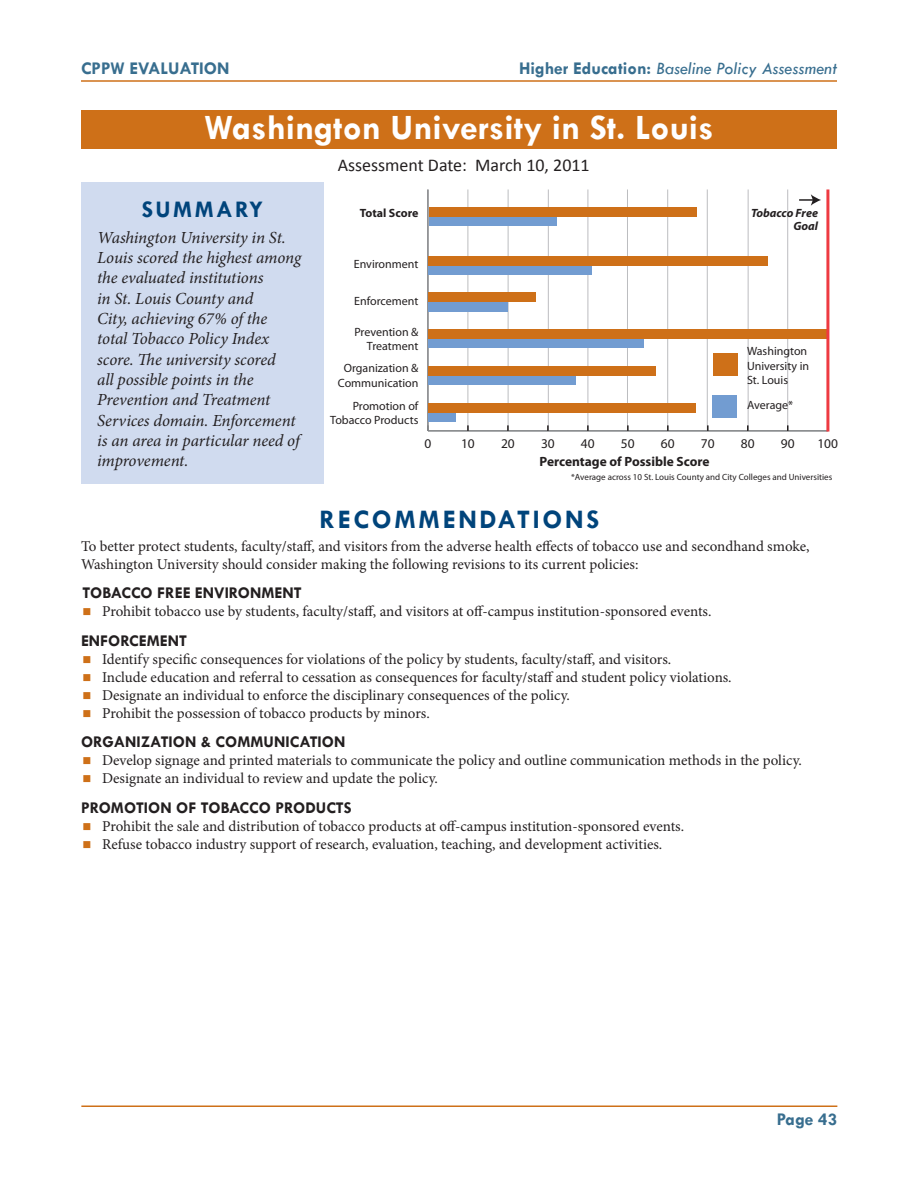
<style>
.page{position:relative;width:918px;height:1188px;background:#fff}
.page>*{position:absolute;margin:0;border:0;box-sizing:border-box;transform-origin:0 0}
.t1{font:700 36px "Tw Cen";color:#fff}
.t2{font:700 27px "Tw Cen";letter-spacing:.1em;color:#00447b}
.t3{font:700 24px "Tw Cen";letter-spacing:.1em;color:#00447b}
.t4{font:italic 18px "Tw Cen";color:#386e8f}
.t5{font:18px "Calibri";color:#231f20}
.t6{font:700 18px "Tw Cen";color:#386e8f}
.Summary_body{font:italic 16.95px/20.4px "Minion Pro";letter-spacing:-.01em;color:#231f20}
.t7{font:700 16.5px "Tw Cen";color:#231f20}
.Recommendations_item{font:15px "Minion Pro";color:#231f20}
.Recommendations_subh{font:15px/18px "Minion Pro";color:#231f20}
.t8{font:700 13.35px "Myriad Pro";color:#231f20}
.t9{font:13.35px "Myriad Pro";color:#231f20}
.t10{font:12px/14.4px "Myriad Pro";color:#231f20;text-align:right}
.t11{font:italic 700 12px/13.5px "Myriad Pro";color:#231f20;text-align:right}
.t12{font:700 12px "Myriad Pro";color:#231f20}
.t13{font:9px "Myriad Pro";color:#231f20}
.s1{font-weight:700;font-style:normal}
.s2{color:#ce7018}
</style>
<div class="page">
<hr style="left:81px;top:80px;width:756px;height:2px;background:#ce7018">
<hr style="left:81px;top:1106px;width:756px;height:1px;background:#ce7018">
<div style="left:81px;top:110px;width:756px;height:39px;background:#ce7018"></div>
<hr style="left:787px;top:189px;width:1px;height:241px;background:#bcbdc0">
<hr style="left:707px;top:189px;width:1px;height:241px;background:#bcbdc0">
<hr style="left:667px;top:189px;width:1px;height:241px;background:#bcbdc0">
<hr style="left:627px;top:189px;width:1px;height:241px;background:#bcbdc0">
<hr style="left:588px;top:189px;width:1px;height:241px;background:#bcbdc0">
<hr style="left:548px;top:189px;width:1px;height:241px;background:#bcbdc0">
<hr style="left:508px;top:189px;width:1px;height:241px;background:#bcbdc0">
<hr style="left:468px;top:189px;width:1px;height:241px;background:#bcbdc0">
<hr style="left:748px;top:189px;width:1px;height:241px;background:#bcbdc0">
<hr style="left:428px;top:430px;width:400px;height:2px;background:#808285">
<svg style="left:467px;top:425px;width:2px;height:6px"></svg>
<svg style="left:507px;top:425px;width:2px;height:6px"></svg>
<svg style="left:547px;top:425px;width:2px;height:6px"></svg>
<svg style="left:587px;top:425px;width:2px;height:6px"></svg>
<svg style="left:627px;top:425px;width:2px;height:6px"></svg>
<svg style="left:667px;top:425px;width:2px;height:6px"></svg>
<svg style="left:707px;top:425px;width:2px;height:6px"></svg>
<svg style="left:747px;top:425px;width:2px;height:6px"></svg>
<svg style="left:787px;top:425px;width:2px;height:6px"></svg>
<hr style="left:427px;top:189px;width:2px;height:242px;background:#808285">
<div style="left:712px;top:395px;width:25px;height:22px;background:#729cd1"></div>
<div style="left:428px;top:302px;width:80px;height:9px;background:#729cd1"></div>
<div style="left:429px;top:217px;width:128px;height:9px;background:#729cd1"></div>
<div style="left:428px;top:265px;width:164px;height:9px;background:#729cd1"></div>
<div style="left:428px;top:339px;width:216px;height:9px;background:#729cd1"></div>
<div style="left:428px;top:376px;width:148px;height:9px;background:#729cd1"></div>
<div style="left:428px;top:413px;width:28px;height:9px;background:#729cd1"></div>
<div style="left:713px;top:354px;width:24px;height:22px;background:#ce7018"></div>
<div style="left:429px;top:207px;width:268px;height:10px;background:#ce7018"></div>
<div style="left:428px;top:256px;width:340px;height:9px;background:#ce7018"></div>
<div style="left:428px;top:293px;width:108px;height:9px;background:#ce7018"></div>
<div style="left:428px;top:330px;width:400px;height:9px;background:#ce7018"></div>
<div style="left:428px;top:366px;width:228px;height:10px;background:#ce7018"></div>
<div style="left:428px;top:403px;width:268px;height:10px;background:#ce7018"></div>
<svg style="left:799px;top:194px;width:22px;height:12px"></svg>
<hr style="left:826px;top:189px;width:3px;height:243px;background:#ee3a41">
<div style="left:81px;top:182px;width:243px;height:302px;background:#d0dbef"></div>
<p class="t6" style="left:81px;top:57px;width:150px">CPPW EVALUATION</p>
<p class="t4" style="left:519px;top:57px;width:319px"><span class="s1">Higher Education:</span> Baseline Policy Assessment</p>
<p class="t1" style="left:205px;top:106px;width:511px">Washington University in St. Louis</p>
<p class="t3" style="left:142px;top:195px;width:123px">SUMMARY</p>
<p class="Summary_body" style="left:97px;top:227px;width:205px">Washington University in St.<br>Louis scored the highest among the evaluated institutions<br>in St. Louis County and<br>City, achieving 67% of the total Tobacco Policy Index score. The university scored<br>all possible points in the<br>Prevention and Treatment<br>Services domain. Enforcement is an area in particular need of improvement.</p>
<p class="t5" style="left:338px;top:154px;width:254px">Assessment Date: March 10, 2011</p>
<p class="t12" style="left:360px;top:205px;width:60px">Total Score</p>
<p class="t10" style="left:354px;top:257px;width:66px">Environment</p>
<p class="t10" style="left:354px;top:294px;width:66px">Enforcement</p>
<p class="t10" style="left:354px;top:324px;width:66px">Prevention &amp;<br>Treatment</p>
<p class="t10" style="left:338px;top:361px;width:82px;text-align:center">Organization &amp;<br>Communication</p>
<p class="t10" style="left:330px;top:398px;width:90px">Promotion of<br>Tobacco Products</p>
<p class="t11" style="left:751px;top:206px;width:69px">Tobacco Free<br>Goal</p>
<p class="t10" style="left:747px;top:344px;width:64px;text-align:left">Washington<br>University in<br>St. Louis</p>
<p class="t10" style="left:747px;top:398px;width:48px">Average*</p>
<p class="t9" style="left:425px;top:435px;width:8px">0</p>
<p class="t9" style="left:461px;top:435px;width:15px">10</p>
<p class="t9" style="left:501px;top:435px;width:15px">20</p>
<p class="t9" style="left:541px;top:435px;width:15px">30</p>
<p class="t9" style="left:581px;top:435px;width:15px">40</p>
<p class="t9" style="left:621px;top:435px;width:15px">50</p>
<p class="t9" style="left:661px;top:435px;width:15px">60</p>
<p class="t9" style="left:701px;top:435px;width:15px">70</p>
<p class="t9" style="left:741px;top:435px;width:15px">80</p>
<p class="t9" style="left:781px;top:435px;width:15px">90</p>
<p class="t9" style="left:817px;top:435px;width:22px">100</p>
<p class="t8" style="left:540px;top:453px;width:172px">Percentage of Possible Score</p>
<p class="t13" style="left:571px;top:471px;width:263px">*Average across 10 St. Louis County and City Colleges and Universities</p>
<h2 class="t2" style="left:319px;top:503px;width:282px">RECOMMENDATIONS</h2>
<p class="Recommendations_subh" style="left:81px;top:537px;width:730px">To better protect students, faculty/staff, and visitors from the adverse health effects of tobacco use and secondhand smoke,<br>Washington University should consider making the following revisions to its current policies:</p>
<p class="t7" style="left:83px;top:583px;width:221px">TOBACCO FREE ENVIRONMENT</p>
<p class="Recommendations_item" style="left:83px;top:601px;width:630px"><span class="s2">■</span> Prohibit tobacco use by students, faculty/staff, and visitors at off-campus institution-sponsored events.</p>
<p class="t7" style="left:81px;top:631px;width:107px">ENFORCEMENT</p>
<p class="Recommendations_item" style="left:83px;top:649px;width:590px"><span class="s2">■</span> Identify specific consequences for violations of the policy by students, faculty/staff, and visitors.</p>
<p class="Recommendations_item" style="left:83px;top:667px;width:651px"><span class="s2">■</span> Include education and referral to cessation as consequences for faculty/staff and student policy violations.</p>
<p class="Recommendations_item" style="left:83px;top:685px;width:489px"><span class="s2">■</span> Designate an individual to enforce the disciplinary consequences of the policy.</p>
<p class="Recommendations_item" style="left:83px;top:703px;width:349px"><span class="s2">■</span> Prohibit the possession of tobacco products by minors.</p>
<p class="t7" style="left:81px;top:732px;width:266px">ORGANIZATION &amp; COMMUNICATION</p>
<p class="Recommendations_item" style="left:83px;top:750px;width:721px"><span class="s2">■</span> Develop signage and printed materials to communicate the policy and outline communication methods in the policy.</p>
<p class="Recommendations_item" style="left:83px;top:768px;width:357px"><span class="s2">■</span> Designate an individual to review and update the policy.</p>
<p class="t7" style="left:81px;top:797px;width:272px">PROMOTION OF TOBACCO PRODUCTS</p>
<p class="Recommendations_item" style="left:83px;top:816px;width:603px"><span class="s2">■</span> Prohibit the sale and distribution of tobacco products at off-campus institution-sponsored events.</p>
<p class="Recommendations_item" style="left:83px;top:834px;width:581px"><span class="s2">■</span> Refuse tobacco industry support of research, evaluation, teaching, and development activities.</p>
<p class="t6" style="left:777px;top:1109px;width:62px">Page 43</p>
</div>
